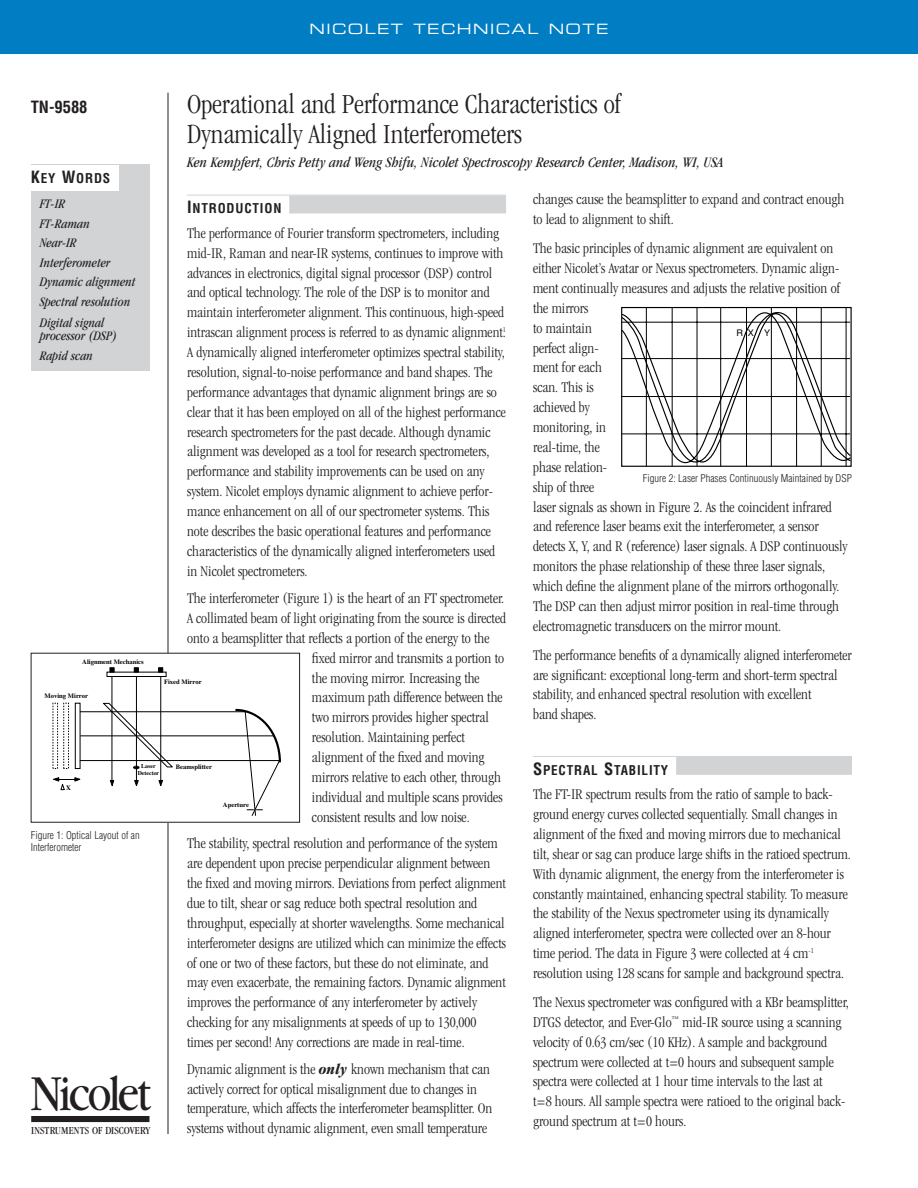
<style>
.page{position:relative;width:918px;height:1188px;background:#fff}
.page>*{position:absolute;margin:0;border:0;box-sizing:border-box;transform-origin:0 0}
.t1{font:52.5px "Garamond";letter-spacing:-.055em;color:#231f20;scale:.83 1}
.t2{font:300 condensed 28.5px/30px "Garamond";color:#231f20}
.t3{font:700 condensed 16.5px "Helvetica";color:#231f20}
.t4{font:300 condensed 15.3px/20px "Garamond";color:#231f20}
.t5{font:italic condensed 15px "Garamond";color:#231f20}
.t6{font:14.25px "Eurostile Extended Two";letter-spacing:.1em;color:#fff}
.t7{font:italic condensed 13.5px/19.5px "Garamond";color:#231f20}
.t8{font:700 condensed 13.2px "Helvetica";letter-spacing:.06em;color:#231f20}
.t9{font:condensed 11.1px "Garamond";letter-spacing:.02em;color:#231f20}
.t10{font:300 condensed 10.5px/12px "Helvetica";color:#231f20}
.t11{font:9.15px "Helvetica";color:#000}
.t12{font:700 6.6px "Times";color:#000}
.t13{font:700 5.85px/6.6px "Times";color:#000;text-align:center}
.s1{font-size:16.5px}
.s2{font-weight:700;font-style:italic}
</style>
<div class="page">
<hr style="left:187px;top:195px;width:319px;height:1px;background:#d1d3d4">
<div style="left:289px;top:195px;width:217px;height:18px;background:#d1d3d4"></div>
<hr style="left:533px;top:756px;width:319px;height:1px;background:#d1d3d4">
<div style="left:676px;top:757px;width:176px;height:18px;background:#d1d3d4"></div>
<hr style="left:168px;top:93px;width:1px;height:1041px;background:#231f20">
<div style="left:31px;top:1116px;width:118px;height:6px;background:#231f20"></div>
<div style="left:31px;top:164px;width:119px;height:207px;background:#d1d3d4"></div>
<div style="left:31px;top:165px;width:88px;height:25px;background:#fff"></div>
<div style="left:31px;top:653px;width:269px;height:169px;background:#fff"></div>
<svg style="left:53px;top:668px;width:228px;height:148px"></svg>
<div style="left:31px;top:653px;width:269px;height:170px;border:1px solid #231f20"></div>
<svg style="left:623px;top:309px;width:227px;height:156px"></svg>
<div style="left:621px;top:307px;width:231px;height:160px;border:1px solid #000"></div>
<hr style="left:646px;top:308px;width:1px;height:158px;background:#000">
<hr style="left:672px;top:308px;width:1px;height:158px;background:#000">
<hr style="left:697px;top:308px;width:1px;height:158px;background:#000">
<hr style="left:720px;top:308px;width:1px;height:158px;background:#000">
<hr style="left:746px;top:308px;width:1px;height:158px;background:#000">
<hr style="left:771px;top:308px;width:1px;height:158px;background:#000">
<hr style="left:796px;top:308px;width:1px;height:158px;background:#000">
<hr style="left:821px;top:308px;width:1px;height:158px;background:#000">
<hr style="left:846px;top:308px;width:1px;height:158px;background:#000">
<hr style="left:622px;top:322px;width:228px;height:1px;background:#000">
<hr style="left:622px;top:358px;width:228px;height:1px;background:#000">
<hr style="left:622px;top:396px;width:228px;height:1px;background:#000">
<hr style="left:622px;top:434px;width:228px;height:1px;background:#000">
<div style="left:0;top:0;width:918px;height:54px;background:#007dc3"></div>
<p class="t3" style="left:31px;top:100px;width:58px">TN-9588</p>
<p class="t8" style="left:31px;top:173px;width:81px"><span class="s1">K</span>EY <span class="s1">W</span>ORDS</p>
<p class="t6" style="left:309px;top:24px;width:301px">NICOLET TECHNICAL NOTE</p>
<h2 class="t2" style="left:187px;top:91px;width:436px">Operational and Performance Characteristics of<br>Dynamically Aligned Interferometers</h2>
<p class="t5" style="left:187px;top:156px;width:538px">Ken Kempfert, Chris Petty and Weng Shifu, Nicolet Spectroscopy Research Center, Madison, WI, USA</p>
<p class="t7" style="left:40px;top:195px;width:97px">FT-IR<br>FT-Raman<br>Near-IR<br>Interferometer<br>Dynamic alignment<br>Spectral resolution</p>
<p class="t7" style="left:40px;top:317px;width:79px;line-height:13.5px">Digital signal processor (DSP)</p>
<p class="t7" style="left:40px;top:347px;width:55px">Rapid scan</p>
<p class="t8" style="left:187px;top:204px;width:96px"><span class="s1">I</span>NTRODUCTION</p>
<p class="t4" style="left:187px;top:224px;width:320px">The performance of Fourier transform spectrometers, including mid-IR, Raman and near-IR systems, continues to improve with advances in electronics, digital signal processor (DSP) control and optical technology. The role of the DSP is to monitor and maintain interferometer alignment. This continuous, high-speed intrascan alignment process is referred to as dynamic alignment<sup>1</sup>.<br>A dynamically aligned interferometer optimizes spectral stability, resolution, signal-to-noise performance and band shapes. The performance advantages that dynamic alignment brings are so clear that it has been employed on all of the highest performance research spectrometers for the past decade. Although dynamic alignment was developed as a tool for research spectrometers, performance and stability improvements can be used on any system. Nicolet employs dynamic alignment to achieve perfor&shy;mance enhancement on all of our spectrometer systems. This note describes the basic operational features and performance characteristics of the dynamically aligned interferometers used in Nicolet spectrometers.</p>
<p class="t4" style="left:187px;top:589px;width:319px">The interferometer (Figure 1) is the heart of an FT spectrometer.</p>
<p class="t4" style="left:187px;top:609px;width:320px">A collimated beam of light originating from the source is directed</p>
<p class="t4" style="left:187px;top:629px;width:304px">onto a beamsplitter that reflects a portion of the energy to the</p>
<p class="t4" style="left:312px;top:649px;width:194px">fixed mirror and transmits a portion to</p>
<p class="t4" style="left:312px;top:669px;width:169px">the moving mirror. Increasing the</p>
<p class="t4" style="left:312px;top:689px;width:192px">maximum path difference between the</p>
<p class="t4" style="left:312px;top:709px;width:179px">two mirrors provides higher spectral</p>
<p class="t4" style="left:312px;top:729px;width:154px">resolution. Maintaining perfect</p>
<p class="t4" style="left:312px;top:748px;width:174px">alignment of the fixed and moving</p>
<p class="t4" style="left:312px;top:768px;width:190px">mirrors relative to each other, through</p>
<p class="t4" style="left:312px;top:788px;width:192px">individual and multiple scans provides</p>
<p class="t4" style="left:312px;top:808px;width:159px">consistent results and low noise.</p>
<p class="t4" style="left:187px;top:835px;width:320px">The stability, spectral resolution and performance of the system are dependent upon precise perpendicular alignment between the fixed and moving mirrors. Deviations from perfect alignment due to tilt, shear or sag reduce both spectral resolution and throughput, especially at shorter wavelengths. Some mechanical interferometer designs are utilized which can minimize the effects of one or two of these factors, but these do not eliminate, and may even exacerbate, the remaining factors. Dynamic alignment improves the performance of any interferometer by actively checking for any misalignments at speeds of up to 130,000 times per second! Any corrections are made in real-time.</p>
<p class="t4" style="left:187px;top:1060px;width:307px">Dynamic alignment is the <span class="s2">only</span> known mechanism that can actively correct for optical misalignment due to changes in temperature, which affects the interferometer beamsplitter. On systems without dynamic alignment, even small temperature</p>
<p class="t12" style="left:82px;top:659px;width:63px">Alignment Mechanics</p>
<p class="t12" style="left:164px;top:680px;width:39px">Fixed Mirror</p>
<p class="t12" style="left:45px;top:693px;width:45px">Moving Mirror</p>
<p class="t12" style="left:176px;top:764px;width:38px">Beamsplitter</p>
<p class="t13" style="left:138px;top:763px;width:23px">Laser<br>Detector</p>
<p class="t12" style="left:66px;top:785px;width:6px">X</p>
<p class="t12" style="left:223px;top:803px;width:28px">Aperture</p>
<p class="t10" style="left:31px;top:830px;width:110px">Figure 1: Optical Layout of an<br>Interferometer</p>
<h1 class="t1" style="left:30px;top:1075px;width:147px">Nicolet</h1>
<p class="t9" style="left:31px;top:1126px;width:121px">INSTRUMENTS OF DISCOVERY</p>
<p class="t4" style="left:533px;top:191px;width:313px">changes cause the beamsplitter to expand and contract enough to lead to alignment to shift.</p>
<p class="t4" style="left:533px;top:240px;width:316px">The basic principles of dynamic alignment are equivalent on either Nicolet’s Avatar or Nexus spectrometers. Dynamic align&shy;ment continually measures and adjusts the relative position of the mirrors<br>to maintain<br>perfect align-<br>ment for each<br>scan. This is<br>achieved by<br>monitoring, in<br>real-time, the<br>phase relation-<br>ship of three<br>laser signals as shown in Figure 2. As the coincident infrared and reference laser beams exit the interferometer, a sensor detects X, Y, and R (reference) laser signals. A DSP continuously monitors the phase relationship of these three laser signals, which define the alignment plane of the mirrors orthogonally.<br>The DSP can then adjust mirror position in real-time through electromagnetic transducers on the mirror mount.</p>
<p class="t4" style="left:533px;top:646px;width:320px">The performance benefits of a dynamically aligned interferometer are significant: exceptional long-term and short-term spectral stability, and enhanced spectral resolution with excellent<br>band shapes.</p>
<p class="t8" style="left:533px;top:765px;width:137px"><span class="s1">S</span>PECTRAL <span class="s1">S</span>TABILITY</p>
<p class="t4" style="left:533px;top:786px;width:319px">The FT-IR spectrum results from the ratio of sample to back&shy;ground energy curves collected sequentially. Small changes in alignment of the fixed and moving mirrors due to mechanical tilt, shear or sag can produce large shifts in the ratioed spectrum.<br>With dynamic alignment, the energy from the interferometer is constantly maintained, enhancing spectral stability. To measure the stability of the Nexus spectrometer using its dynamically aligned interferometer, spectra were collected over an 8-hour time period. The data in Figure 3 were collected at 4 cm<sup>-1 </sup>resolution using 128 scans for sample and background spectra.</p>
<p class="t4" style="left:533px;top:993px;width:317px">The Nexus spectrometer was configured with a KBr beamsplitter, DTGS detector, and Ever-Glo<sup>™</sup> mid-IR source using a scanning velocity of 0.63 cm/sec (10 KHz). A sample and background spectrum were collected at t=0 hours and subsequent sample spectra were collected at 1 hour time intervals to the last at<br>t=8 hours. All sample spectra were ratioed to the original back&shy;ground spectrum at t=0 hours.</p>
<p class="t11" style="left:736px;top:330px;width:35px">R X Y</p>
<p class="t10" style="left:643px;top:473px;width:211px">Figure 2: Laser Phases Continuously Maintained by DSP</p>
</div>
